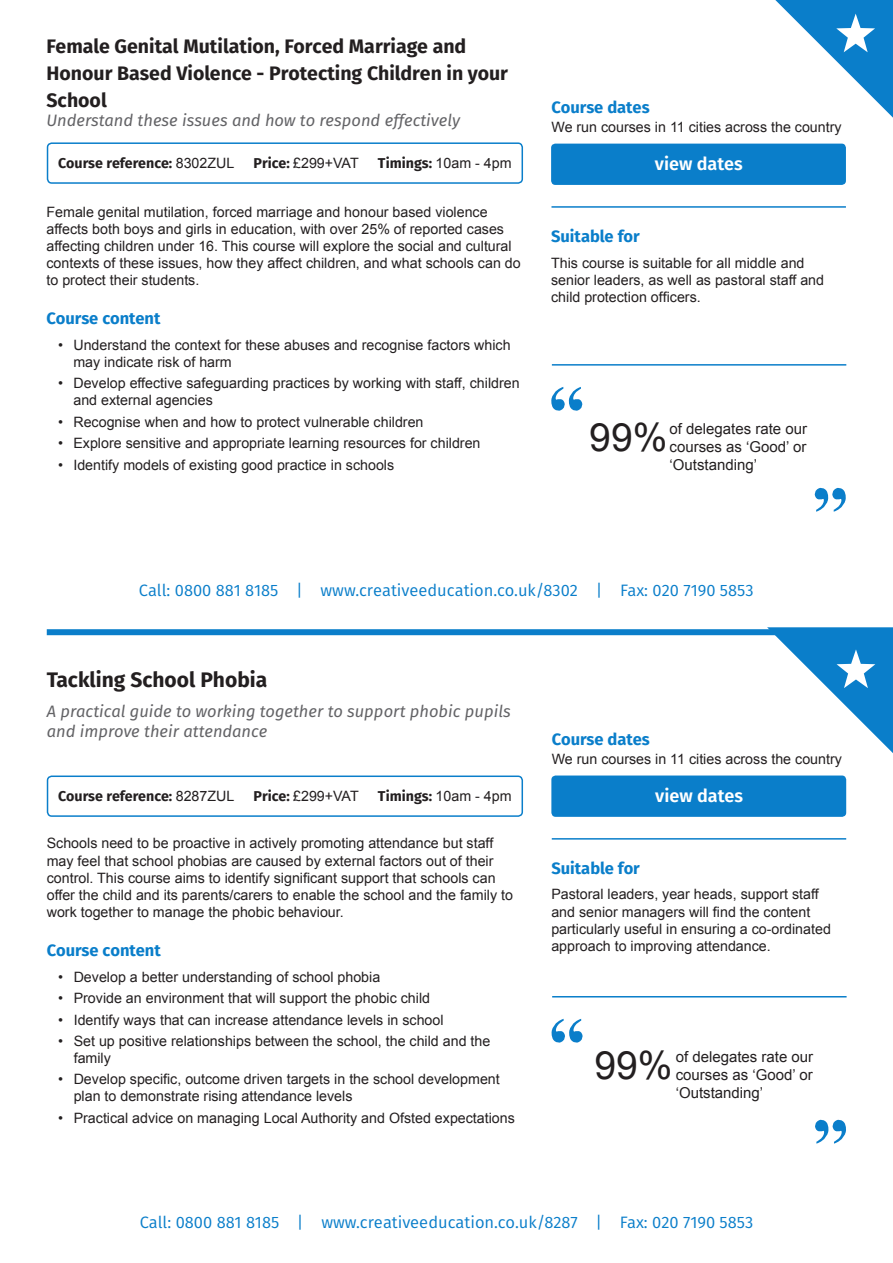
<style>
.page{position:relative;width:893px;height:1263px;background:#fff}
.page>*{position:absolute;margin:0;border:0;box-sizing:border-box;transform-origin:0 0}
.t1{font:39px "Arial";color:#231f20}
.t2{font:700 21px "Fira Sans";color:#231f20}
.t3{font:700 19.5px/27px "Fira Sans";color:#231f20}
.t4{font:600 18px "Fira Sans";color:#fff}
.t5{font:16.5px "Fira Sans";color:#0a7eca}
.t6{font:italic 16.5px/19.5px "Fira Sans";color:#636366}
.t7{font:700 16.5px "Fira Sans";color:#0a7eca}
.t8{font:15px/18px "Arial";color:#231f20;text-align:justify}
.t9{font:14.25px/17.1px "Arial";color:#231f20}
.t10{font:700 14.25px "Fira Sans";color:#231f20}
.s1{font-family:"Arial";font-weight:400}
.s2{font-family:"Fira Sans";font-weight:700}
</style>
<div class="page">
<div style="left:47px;top:629px;width:799px;height:6px;background:#0a7eca"></div>
<svg style="left:775px;top:0;width:118px;height:118px"></svg>
<svg style="left:551px;top:387px;width:32px;height:24px"></svg>
<svg style="left:814px;top:487px;width:32px;height:25px"></svg>
<hr style="left:551px;top:206px;width:295px;height:2px;background:#0a7eca">
<div style="left:551px;top:144px;width:295px;height:41px;background:#0a7eca;border-radius:4px"></div>
<hr style="left:552px;top:364px;width:294px;height:2px;background:#0a7eca">
<div style="left:47px;top:142px;width:476px;height:42px;border:2px solid #0a7eca;border-radius:4px"></div>
<svg style="left:551px;top:1019px;width:32px;height:24px"></svg>
<svg style="left:815px;top:1119px;width:31px;height:24px"></svg>
<hr style="left:552px;top:838px;width:294px;height:1px;background:#0a7eca">
<div style="left:551px;top:775px;width:295px;height:42px;background:#0a7eca;border-radius:4px"></div>
<div style="left:47px;top:775px;width:476px;height:42px;border:2px solid #0a7eca;border-radius:4px"></div>
<hr style="left:552px;top:996px;width:295px;height:1px;background:#0a7eca">
<svg style="left:767px;top:627px;width:126px;height:126px"></svg>
<p class="t3" style="left:46px;top:32px;width:463px">Female Genital Mutilation, Forced Marriage and<br>Honour Based Violence - Protecting Children in your<br>School</p>
<p class="t6" style="left:46px;top:111px;width:415px">Understand these issues and how to respond effectively</p>
<p class="t10" style="left:58px;top:153px;width:178px">Course reference: <span class="s1">8302ZUL</span></p>
<p class="t9" style="left:253px;top:154px;width:107px"><span class="s2">Price:</span> £299+VAT</p>
<p class="t10" style="left:378px;top:153px;width:135px">Timings: <span class="s1">10am - 4pm</span></p>
<p class="t9" style="left:46px;top:203px;width:476px">Female genital mutilation, forced marriage and honour based violence affects both boys and girls in education, with over 25% of reported cases affecting children under 16. This course will explore the social and cultural contexts of these issues, how they affect children, and what schools can do to protect their students.</p>
<p class="t7" style="left:46px;top:307px;width:115px">Course content</p>
<p class="t9" style="left:73px;top:336px;width:439px;text-indent:-15px">• Understand the context for these abuses and recognise factors which may indicate risk of harm</p>
<p class="t9" style="left:73px;top:375px;width:448px;text-indent:-15px">• Develop effective safeguarding practices by working with staff, children and external agencies</p>
<p class="t9" style="left:58px;top:413px;width:367px">• Recognise when and how to protect vulnerable children</p>
<p class="t9" style="left:58px;top:435px;width:424px">• Explore sensitive and appropriate learning resources for children</p>
<p class="t9" style="left:58px;top:456px;width:338px">• Identify models of existing good practice in schools</p>
<p class="t7" style="left:551px;top:96px;width:100px">Course dates</p>
<p class="t9" style="left:551px;top:119px;width:292px">We run courses in 11 cities across the country</p>
<p class="t4" style="left:655px;top:151px;width:89px">view dates</p>
<p class="t7" style="left:551px;top:225px;width:90px">Suitable for</p>
<p class="t9" style="left:551px;top:254px;width:275px">This course is suitable for all middle and senior leaders, as well as pastoral staff and child protection officers.</p>
<p class="t8" style="left:669px;top:420px;width:139px">of delegates rate our courses as ‘Good’ or ‘Outstanding’</p>
<p class="t1" style="left:589px;top:412px;width:80px">99%</p>
<p class="t5" style="left:139px;top:578px;width:616px">Call: 0800 881 8185 | www.creativeeducation.co.uk/8302 | Fax: 020 7190 5853</p>
<p class="t2" style="left:47px;top:665px;width:222px">Tackling School Phobia</p>
<p class="t6" style="left:47px;top:701px;width:465px">A practical guide to working together to support phobic pupils and improve their attendance</p>
<p class="t7" style="left:552px;top:727px;width:100px">Course dates</p>
<p class="t9" style="left:552px;top:751px;width:292px">We run courses in 11 cities across the country</p>
<p class="t10" style="left:58px;top:786px;width:178px">Course reference: <span class="s1">8287ZUL</span></p>
<p class="t9" style="left:253px;top:787px;width:107px"><span class="s2">Price:</span> £299+VAT</p>
<p class="t10" style="left:378px;top:786px;width:135px">Timings: <span class="s1">10am - 4pm</span></p>
<p class="t4" style="left:655px;top:783px;width:89px">view dates</p>
<p class="t9" style="left:47px;top:835px;width:468px">Schools need to be proactive in actively promoting attendance but staff may feel that school phobias are caused by external factors out of their control. This course aims to identify significant support that schools can offer the child and its parents/carers to enable the school and the family to work together to manage the phobic behaviour.</p>
<p class="t7" style="left:47px;top:939px;width:115px">Course content</p>
<p class="t9" style="left:58px;top:968px;width:323px">• Develop a better understanding of school phobia</p>
<p class="t9" style="left:58px;top:990px;width:373px">• Provide an environment that will support the phobic child</p>
<p class="t9" style="left:58px;top:1011px;width:387px">• Identify ways that can increase attendance levels in school</p>
<p class="t9" style="left:74px;top:1032px;width:418px;text-indent:-15px">• Set up positive relationships between the school, the child and the family</p>
<p class="t9" style="left:74px;top:1071px;width:428px;text-indent:-15px">• Develop specific, outcome driven targets in the school development plan to demonstrate rising attendance levels</p>
<p class="t9" style="left:58px;top:1109px;width:458px">• Practical advice on managing Local Authority and Ofsted expectations</p>
<p class="t7" style="left:551px;top:856px;width:90px">Suitable for</p>
<p class="t9" style="left:551px;top:886px;width:281px">Pastoral leaders, year heads, support staff and senior managers will find the content particularly useful in ensuring a co-ordinated approach to improving attendance.</p>
<p class="t8" style="left:676px;top:1048px;width:139px">of delegates rate our courses as ‘Good’ or ‘Outstanding’</p>
<p class="t1" style="left:594px;top:1040px;width:80px">99%</p>
<p class="t5" style="left:140px;top:1210px;width:615px">Call: 0800 881 8185 | www.creativeeducation.co.uk/8287 | Fax: 020 7190 5853</p>
</div>
